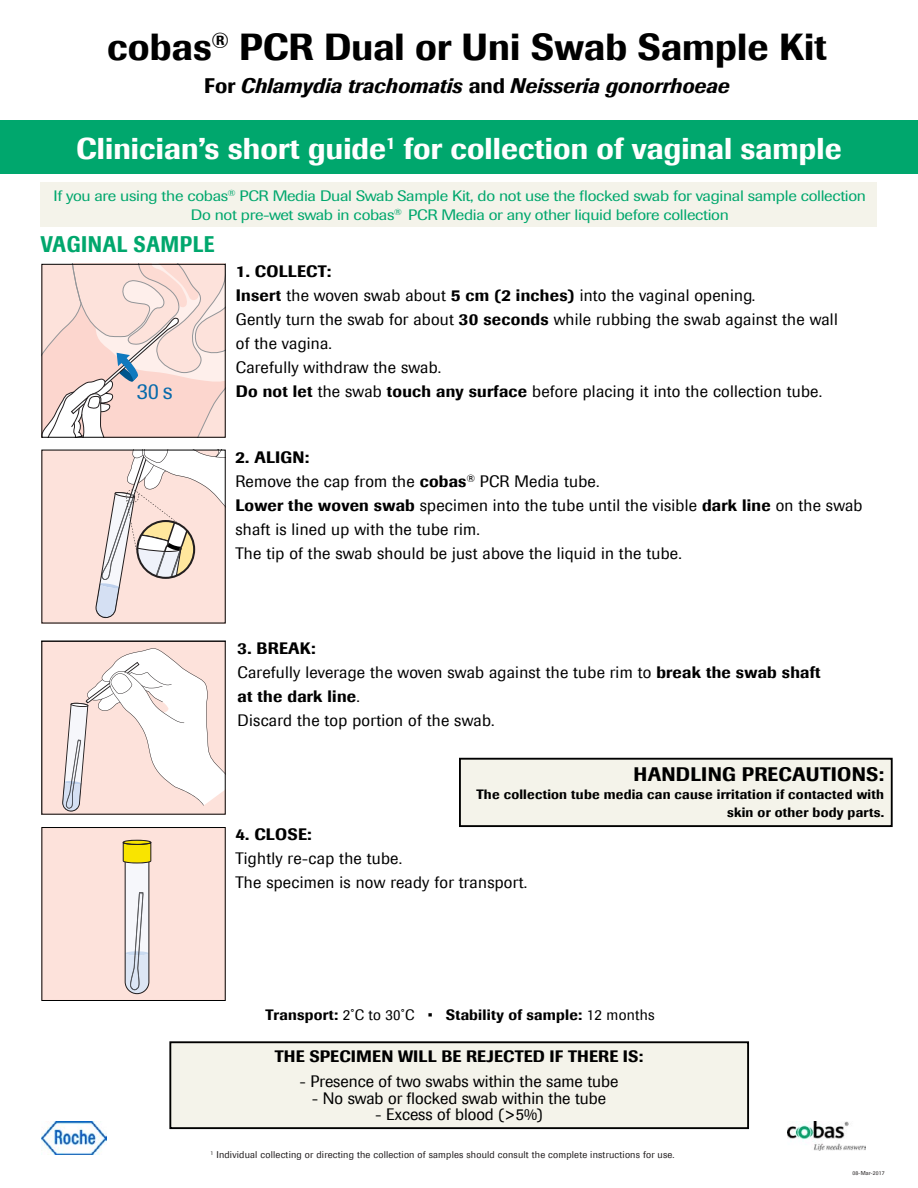
<style>
.page{position:relative;width:918px;height:1188px;background:#fff}
.page>*{position:absolute;margin:0;border:0;box-sizing:border-box;transform-origin:0 0}
.t1{font:500 37.5px "Imago";letter-spacing:.005em;color:#000}
.t2{font:500 30px "Imago";letter-spacing:.005em;color:#fff}
.t3{font:22.65px "Imago";color:#076aab}
.t4{font:500 22.5px "Imago";letter-spacing:.03em;color:#00a76d;scale:.87 1}
.t5{font:italic 500 21px "Imago";color:#000}
.t6{font:500 19.5px "Imago";letter-spacing:.015em;color:#000}
.t7{font:16.5px/24px "Imago";letter-spacing:.015em;color:#000}
.t8{font:500 16.5px "Imago";letter-spacing:.01em;color:#000}
.t9{font:15px/19.5px "Imago Pro";letter-spacing:-.02em;color:#00a76d;text-align:center;scale:1.13 1}
.t10{font:500 15px "Imago";letter-spacing:.015em;color:#000}
.t11{font:500 13.5px/18px "Imago";letter-spacing:.015em;color:#000;text-align:right}
.t12{font:9.75px "Imago";letter-spacing:.02em;color:#231f20}
.t13{font:5.7px "Imago";letter-spacing:.02em;color:#231f20}
.s1{font-style:normal}
.s2{font-weight:500}
.s3{font-weight:400}
</style>
<div class="page">
<div style="left:0;top:120px;width:918px;height:54px;background:#00a76d"></div>
<svg style="left:43px;top:266px;width:181px;height:170px;background:#f3dad4"></svg>
<div style="left:41px;top:264px;width:185px;height:174px;border:1px solid #000"></div>
<svg style="left:43px;top:452px;width:181px;height:170px"></svg>
<svg style="left:43px;top:829px;width:181px;height:170px;background:#f7dfd6"></svg>
<div style="left:41px;top:827px;width:185px;height:174px;border:1px solid #000"></div>
<svg style="left:43px;top:643px;width:181px;height:170px"></svg>
<div style="left:41px;top:641px;width:185px;height:174px;border:1px solid #000"></div>
<div style="left:460px;top:759px;width:432px;height:67px;background:#f4f3ea"></div>
<div style="left:459px;top:758px;width:434px;height:69px;border:2px solid #000"></div>
<div style="left:170px;top:1042px;width:578px;height:86px;background:#f4f3ea"></div>
<div style="left:169px;top:1041px;width:580px;height:88px;border:2px solid #000"></div>
<img style="left:787px;top:1121px;width:79px;height:30px">
<img style="left:41px;top:1121px;width:66px;height:34px">
<div style="left:40px;top:183px;width:838px;height:44px;background:#f4f3ea"></div>
<h1 class="t1" style="left:107px;top:23px;width:721px">cobas<sup>®</sup> PCR Dual or Uni Swab Sample Kit</h1>
<p class="t5" style="left:204px;top:72px;width:527px"><span class="s1">For</span> Chlamydia trachomatis <span class="s1">and</span> Neisseria gonorrhoeae</p>
<h2 class="t2" style="left:76px;top:129px;width:767px">Clinician’s short guide<sup>1</sup> for collection of vaginal sample</h2>
<p class="t9" style="left:54px;top:186px;width:721px">If you are using the cobas<sup>®</sup> PCR Media Dual Swab Sample Kit, do not use the flocked swab for vaginal sample collection<br>Do not pre-wet swab in cobas<sup>®</sup> PCR Media or any other liquid before collection</p>
<h3 class="t4" style="left:41px;top:230px;width:201px">VAGINAL SAMPLE</h3>
<h3 class="t3" style="left:137px;top:378px;width:38px">30s</h3>
<p class="t7" style="left:236px;top:259px;width:603px"><span class="s2">1. COLLECT:<br>Insert</span> the woven swab about <span class="s2">5 cm (2 inches)</span> into the vaginal opening.<br>Gently turn the swab for about <span class="s2">30 seconds</span> while rubbing the swab against the wall of the vagina.<br>Carefully withdraw the swab.<br><span class="s2">Do not let</span> the swab <span class="s2">touch any surface</span> before placing it into the collection tube.</p>
<p class="t7" style="left:235px;top:445px;width:629px"><span class="s2">2. ALIGN:<br></span>Remove the cap from the <span class="s2">cobas</span><sup>®</sup> PCR Media tube.<br><span class="s2">Lower the woven swab</span> specimen into the tube until the visible <span class="s2">dark line</span> on the swab shaft is lined up with the tube rim.<br>The tip of the swab should be just above the liquid in the tube.</p>
<p class="t7" style="left:238px;top:636px;width:585px"><span class="s2">3. BREAK:<br></span>Carefully leverage the woven swab against the tube rim to <span class="s2">break the swab shaft at the dark line</span>.<br>Discard the top portion of the swab.</p>
<p class="t6" style="left:634px;top:762px;width:252px">HANDLING PRECAUTIONS:</p>
<p class="t11" style="left:476px;top:785px;width:409px">The collection tube media can cause irritation if contacted with skin or other body parts.</p>
<p class="t8" style="left:235px;top:824px;width:78px">4. CLOSE:</p>
<p class="t7" style="left:235px;top:846px;width:293px">Tightly re-cap the tube.<br>The specimen is now ready for transport.</p>
<p class="t10" style="left:266px;top:1005px;width:391px">Transport: <span class="s3">2˚C to 30˚C •</span> Stability of sample: <span class="s3">12 months</span></p>
<p class="t8" style="left:275px;top:1046px;width:370px">THE SPECIMEN WILL BE REJECTED IF THERE IS:</p>
<p class="t7" style="left:300px;top:1070px;width:320px">- Presence of two swabs within the same tube</p>
<p class="t7" style="left:312px;top:1086px;width:296px">- No swab or flocked swab within the tube</p>
<p class="t7" style="left:375px;top:1102px;width:169px">- Excess of blood (&gt;5%)</p>
<p class="t12" style="left:211px;top:1148px;width:466px"><sup>1</sup> Individual collecting or directing the collection of samples should consult the complete instructions for use.</p>
<p class="t13" style="left:852px;top:1170px;width:34px">08-Mar-2017</p>
</div>
